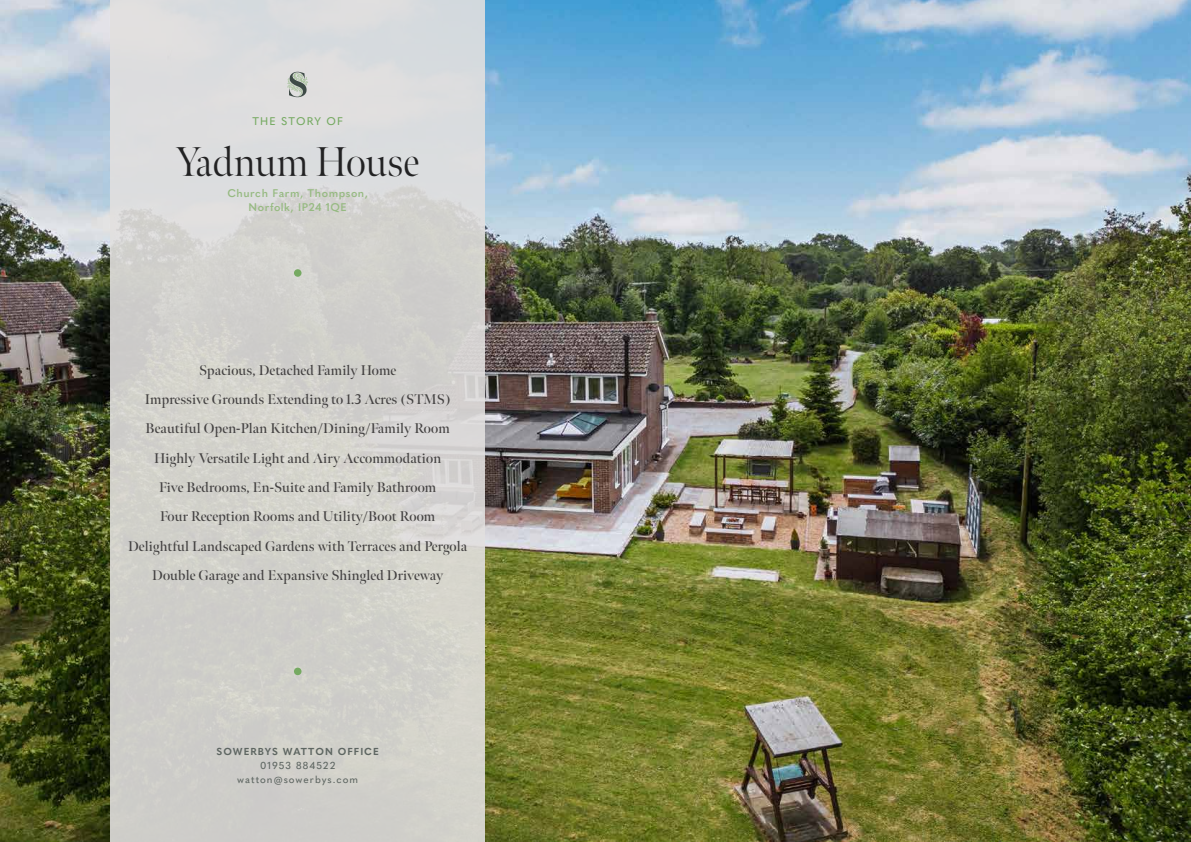
<style>
.page{position:relative;width:1191px;height:842px;background:#fff}
.page>*{position:absolute;margin:0;border:0;box-sizing:border-box;transform-origin:0 0}
.t1{font:300 41.5px "Meno Banner";color:#222223}
.t2{font:600 14px/29.3px "Meno Banner";letter-spacing:.01em;color:#434141;text-align:center}
.t3{font:600 11px/14px "Quasimoda";letter-spacing:.05em;color:#96ba81;text-align:center}
.t4{font:500 11px "Quasimoda";letter-spacing:.1em;color:#76aa62}
.t5{font:500 10px/14px "Quasimoda";letter-spacing:.1em;color:#5e6662;text-align:center}
.t6{font:700 10px "Quasimoda";letter-spacing:.1em;color:#5e6662}
</style>
<div class="page">
<img style="left:0;top:0;width:1191px;height:842px">
<div style="left:111px;top:0;width:374px;height:842px;background:linear-gradient(to bottom,#dbdbdc,#ceccc5)"></div>
<div style="left:294px;top:269px;width:7px;height:8px;background:#76aa62;border-radius:50%"></div>
<div style="left:294px;top:668px;width:7px;height:7px;background:#76aa62;border-radius:50%"></div>
<svg style="left:287px;top:72px;width:21px;height:25px"></svg>
<p class="t4" style="left:252px;top:113px;width:92px">THE STORY OF</p>
<h1 class="t1" style="left:176px;top:137px;width:244px">Yadnum House</h1>
<p class="t3" style="left:227px;top:186px;width:142px">Church Farm, Thompson,<br>Norfolk, IP24 1QE</p>
<p class="t2" style="left:128px;top:355px;width:341px">Spacious, Detached Family Home<br>Impressive Grounds Extending to 1.3 Acres (STMS)<br>Beautiful Open-Plan Kitchen/Dining/Family Room Highly Versatile Light and Airy Accommodation<br>Five Bedrooms, En-Suite and Family Bathroom<br>Four Reception Rooms and Utility/Boot Room Delightful Landscaped Gardens with Terraces and Pergola Double Garage and Expansive Shingled Driveway</p>
<p class="t6" style="left:217px;top:744px;width:164px">SOWERBYS WATTON OFFICE</p>
<p class="t5" style="left:237px;top:758px;width:122px">01953 884522 watton@sowerbys.com</p>
</div>
